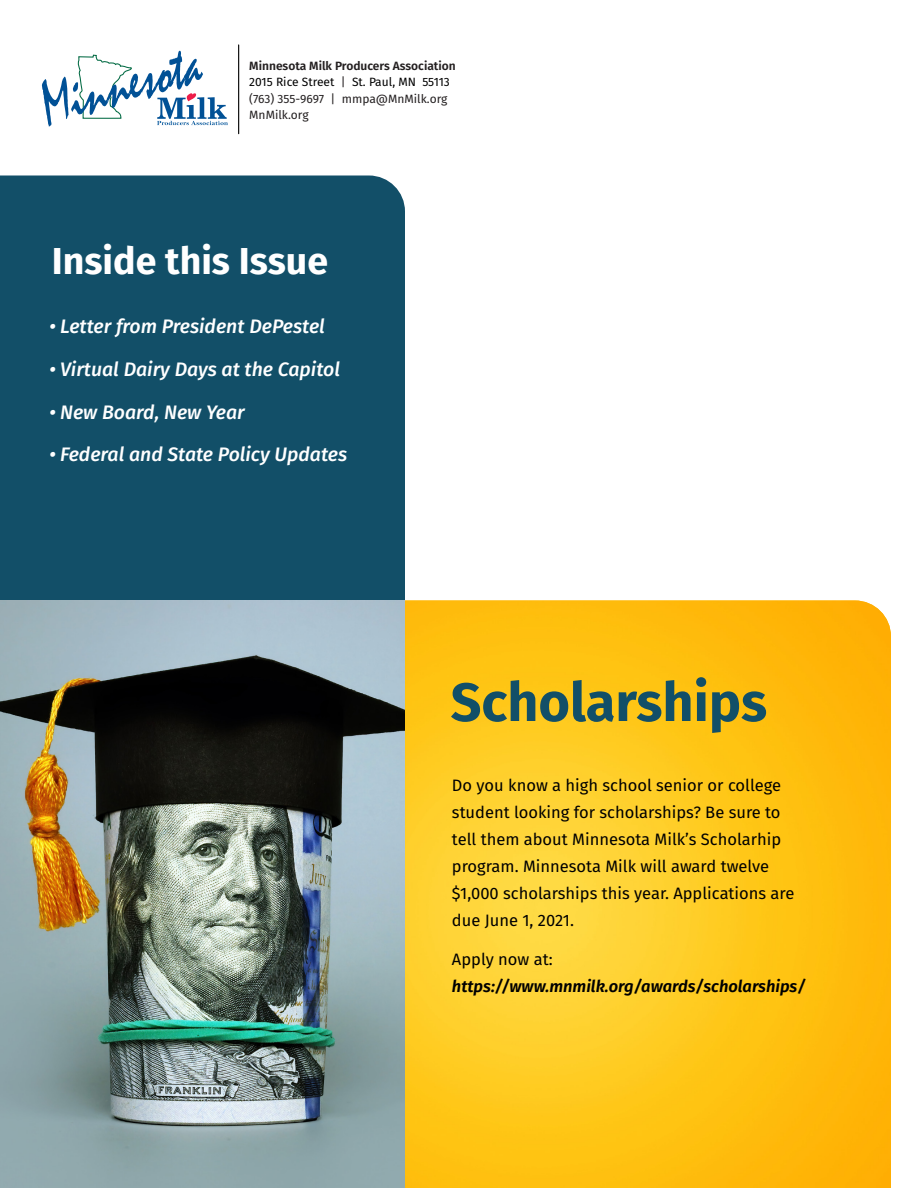
<style>
.page{position:relative;width:918px;height:1188px;background:#fff}
.page>*{position:absolute;margin:0;border:0;box-sizing:border-box;transform-origin:0 0}
.Paragraph_Style_1{font:700 54px "Fira Sans";color:#124f68}
.Paragraph_Style_1-2{font:700 37.5px "Fira Sans";color:#fff}
.t1{font:italic 500 19.5px "Fira Sans";color:#fff}
.Article--Text{font:16.5px/27px "Fira Sans";color:#000001}
.Article--Text-2{font:italic 600 16.5px/27px "Fira Sans";color:#000001}
.t2{font:12px "Fira Sans";color:#231f20}
.t3{font:600 12px "Fira Sans";color:#231f20}
.t4{font:12px "Fira Sans";color:#000001}
.s1{color:#231f20}
.s2{font-weight:400;font-style:normal}
</style>
<div class="page">
<div style="left:0;top:176px;width:405px;height:424px;background:#124f68"></div>
<img style="left:405px;top:600px;width:486px;height:588px">
<img style="left:0;top:600px;width:405px;height:588px">
<svg style="left:42px;top:51px;width:186px;height:76px"></svg>
<hr style="left:238px;top:45px;width:1px;height:89px;background:#000001">
<p class="t3" style="left:249px;top:56px;width:208px">Minnesota Milk Producers Association</p>
<p class="t4" style="left:249px;top:73px;width:202px">2015 Rice Street <span class="s1">|</span> St. Paul, MN 55113</p>
<p class="t2" style="left:249px;top:89px;width:200px">(763) 355-9697 | mmpa@MnMilk.org</p>
<p class="t2" style="left:249px;top:106px;width:61px">MnMilk.org</p>
<p class="Paragraph_Style_1-2" style="left:52px;top:230px;width:278px">Inside this Issue</p>
<p class="t1" style="left:49px;top:311px;width:277px">• Letter from President DePestel</p>
<p class="t1" style="left:49px;top:354px;width:292px">• Virtual Dairy Days at the Capitol</p>
<p class="t1" style="left:49px;top:396px;width:197px">• New Board, New Year</p>
<p class="t1" style="left:49px;top:439px;width:299px">• Federal and State Policy Updates</p>
<p class="Paragraph_Style_1" style="left:451px;top:657px;width:318px">Scholarships</p>
<p class="Article--Text" style="left:452px;top:772px;width:344px">Do you know a high school senior or college student looking for scholarships? Be sure to tell them about Minnesota Milk’s Scholarhip program. Minnesota Milk will award twelve $1,000 scholarships this year. Applications are due June 1, 2021.</p>
<p class="Article--Text-2" style="left:452px;top:945px;width:355px"><span class="s2">Apply now at: </span>https://www.mnmilk.org/awards/scholarships/</p>
</div>
